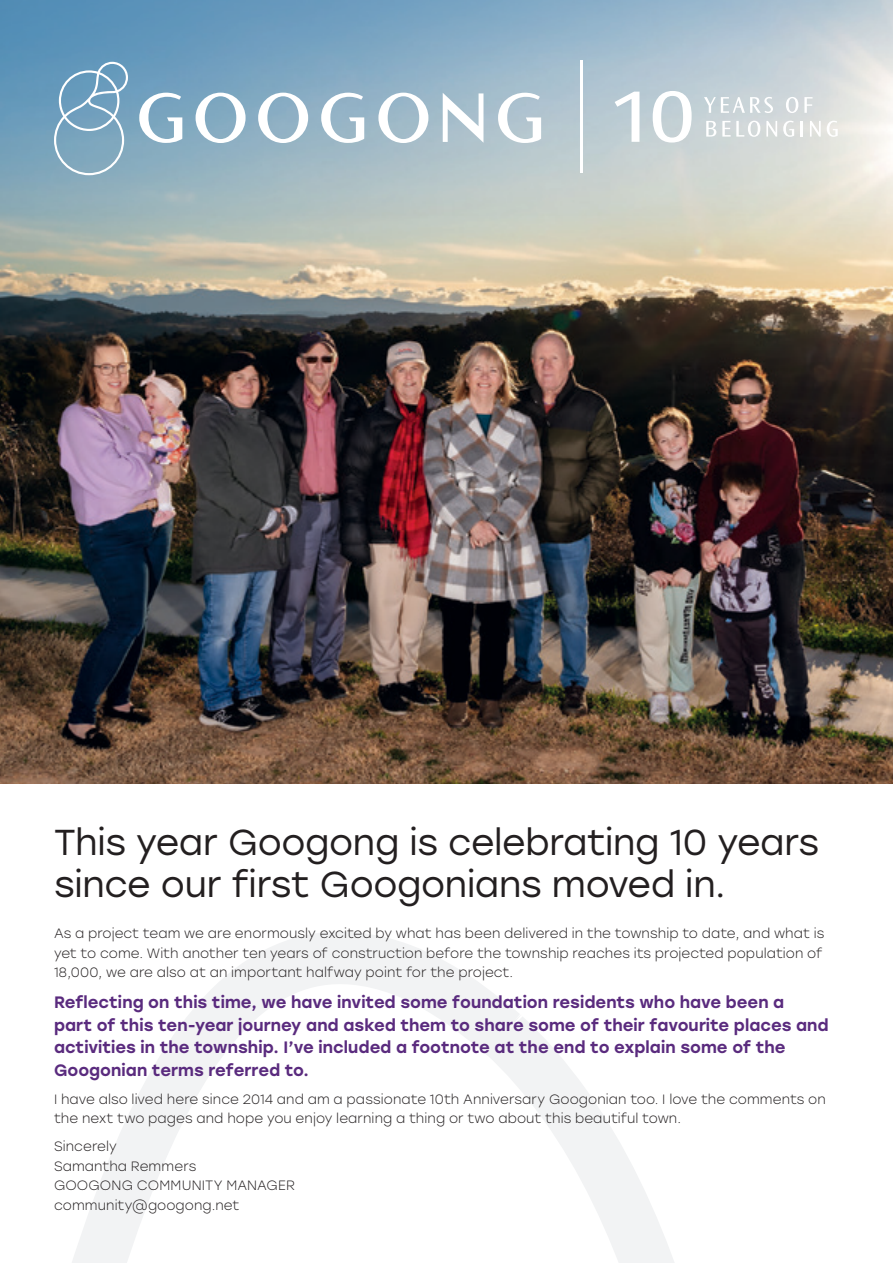
<style>
.page{position:relative;width:893px;height:1263px;background:#fff}
.page>*{position:absolute;margin:0;border:0;box-sizing:border-box;transform-origin:0 0}
.t1{font:36px/42px "Stolzl";letter-spacing:-.01em;color:#231f20}
.t2{font:500 16.5px/22.5px "Stolzl";color:#5a2b7e}
.t3{font:300 13.5px/19.5px "Stolzl";letter-spacing:.005em;color:#231f20}
</style>
<div class="page">
<img style="left:0;top:216px;width:308px;height:151px">
<svg style="left:0;top:0;width:308px;height:216px;background:#78a2bc"></svg>
<svg style="left:308px;top:0;width:585px;height:367px;background:#a9ada9"></svg>
<img style="left:0;top:367px;width:893px;height:896px">
<svg style="left:615px;top:92px;width:24px;height:50px"></svg>
<svg style="left:653px;top:91px;width:39px;height:52px"></svg>
<svg style="left:704px;top:97px;width:69px;height:16px"></svg>
<svg style="left:786px;top:97px;width:12px;height:16px"></svg>
<svg style="left:804px;top:97px;width:8px;height:16px"></svg>
<svg style="left:706px;top:121px;width:10px;height:16px"></svg>
<svg style="left:722px;top:121px;width:38px;height:16px"></svg>
<svg style="left:766px;top:121px;width:11px;height:16px"></svg>
<svg style="left:783px;top:121px;width:11px;height:16px"></svg>
<hr style="left:800px;top:121px;width:3px;height:16px;background:#fff">
<svg style="left:810px;top:121px;width:11px;height:16px"></svg>
<svg style="left:827px;top:121px;width:11px;height:16px"></svg>
<svg style="left:139px;top:93px;width:43px;height:50px"></svg>
<svg style="left:321px;top:93px;width:43px;height:50px"></svg>
<svg style="left:196px;top:93px;width:50px;height:50px"></svg>
<svg style="left:258px;top:93px;width:50px;height:50px"></svg>
<svg style="left:378px;top:93px;width:50px;height:50px"></svg>
<svg style="left:443px;top:93px;width:40px;height:50px"></svg>
<svg style="left:498px;top:93px;width:43px;height:50px"></svg>
<svg style="left:54px;top:62px;width:74px;height:113px;background:#85acc5"></svg>
<hr style="left:580px;top:61px;width:3px;height:112px;background:#fff">
<h1 class="t1" style="left:54px;top:820px;width:767px">This year Googong is celebrating 10 years since our first Googonians moved in.</h1>
<p class="t3" style="left:54px;top:923px;width:772px">As a project team we are enormously excited by what has been delivered in the township to date, and what is yet to come. With another ten years of construction before the township reaches its projected population of<br>18,000, we are also at an important halfway point for the project.</p>
<p class="t2" style="left:54px;top:990px;width:776px">Reflecting on this time, we have invited some foundation residents who have been a<br>part of this ten-year journey and asked them to share some of their favourite places and activities in the township. I’ve included a footnote at the end to explain some of the Googonian terms referred to.</p>
<p class="t3" style="left:54px;top:1088px;width:773px">I have also lived here since 2014 and am a passionate 10th Anniversary Googonian too. I love the comments on the next two pages and hope you enjoy learning a thing or two about this beautiful town.</p>
<p class="t3" style="left:54px;top:1136px;width:242px">Sincerely<br>Samantha Remmers<br>GOOGONG COMMUNITY MANAGER community@googong.net</p>
</div>
